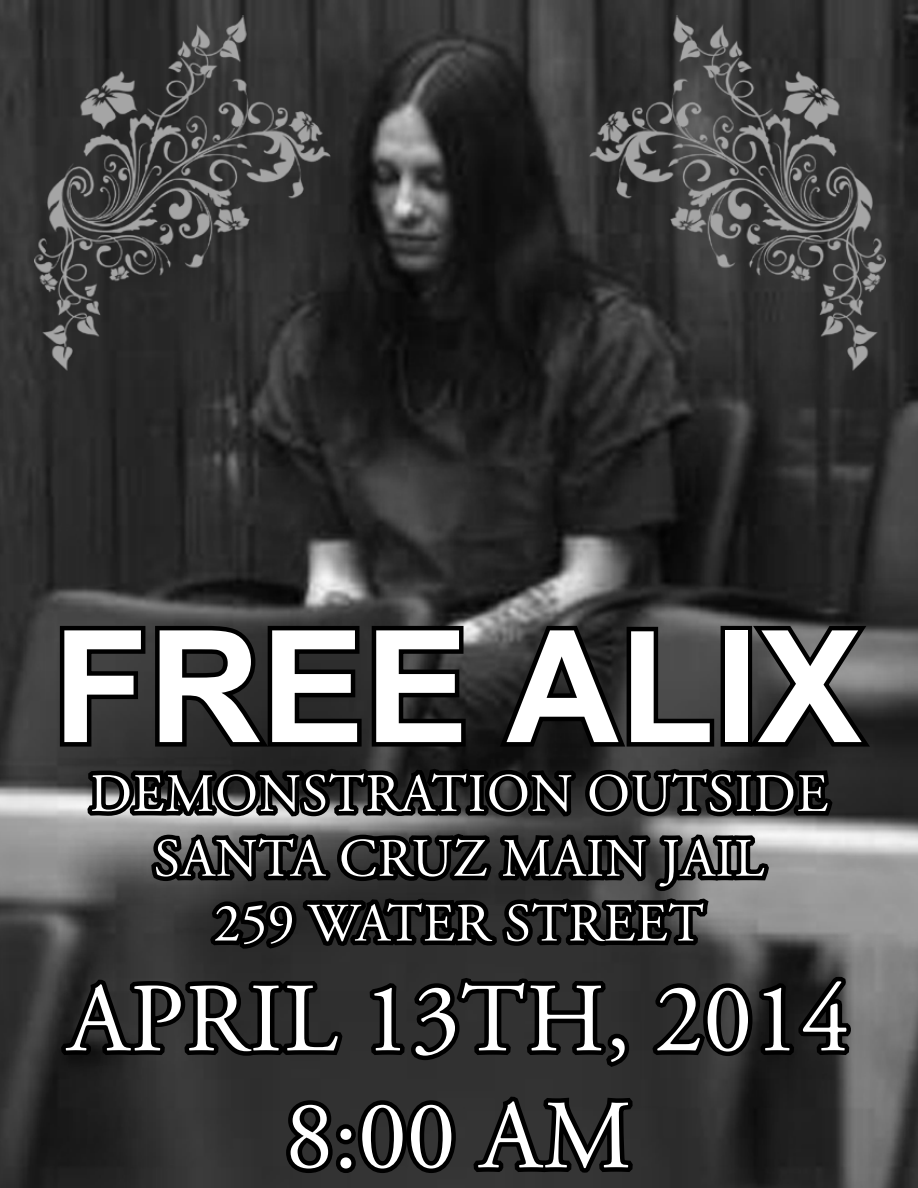
<style>
.page{position:relative;width:918px;height:1188px;background:#fff}
.page>*{position:absolute;margin:0;border:0;box-sizing:border-box;transform-origin:0 0}
.t1{font:700 156px "Arial";color:#fff}
.t2{font:97.5px/117px "Adobe Garamond Pro";letter-spacing:.01em;color:#fff;text-align:center}
.t3{font:54px/64.8px "Adobe Garamond Pro";letter-spacing:.015em;color:#fff;text-align:center}
</style>
<div class="page">
<img style="left:0;top:0;width:918px;height:1188px">
<svg style="left:55px;top:620px;width:415px;height:135px"></svg>
<svg style="left:493px;top:619px;width:226px;height:132px"></svg>
<div style="left:721px;top:626px;width:31px;height:121px;border:9px solid #000"></div>
<svg style="left:741px;top:621px;width:137px;height:134px"></svg>
<svg style="left:56px;top:974px;width:291px;height:87px"></svg>
<svg style="left:366px;top:976px;width:268px;height:95px"></svg>
<svg style="left:645px;top:972px;width:210px;height:89px"></svg>
<svg style="left:282px;top:1096px;width:178px;height:82px"></svg>
<svg style="left:469px;top:1092px;width:169px;height:85px"></svg>
<img style="left:589px;top:15px;width:298px;height:357px">
<img style="left:33px;top:15px;width:298px;height:357px">
<svg style="left:82px;top:763px;width:755px;height:194px"></svg>
<h1 class="t1" style="left:53px;top:585px;width:811px">FREE ALIX</h1>
<p class="t3" style="left:90px;top:763px;width:740px">DEMONSTRATION OUTSIDE<br>SANTA CRUZ MAIN JAIL<br>259 WATER STREET</p>
<h2 class="t2" style="left:68px;top:964px;width:783px">APRIL 13TH, 2014<br>8:00 AM</h2>
</div>
